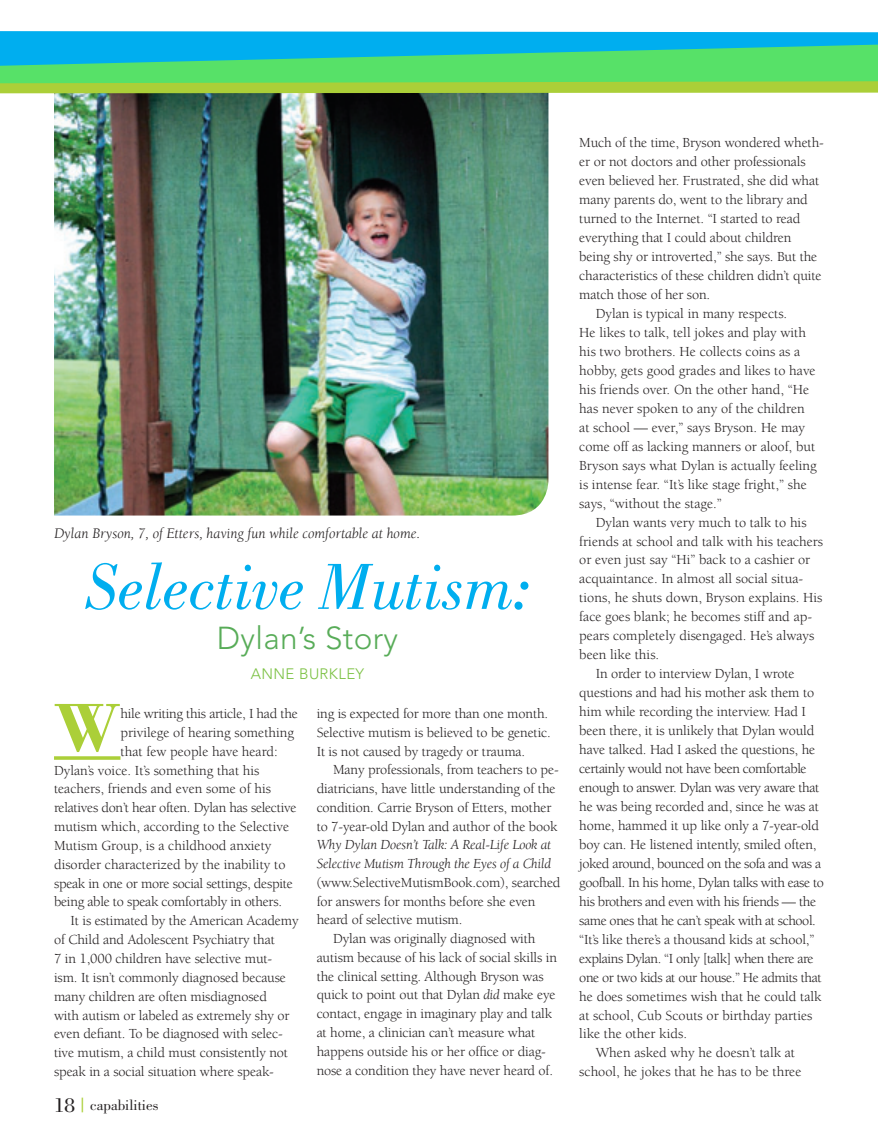
<style>
.page{position:relative;width:878px;height:1148px;background:#fff}
.page>*{position:absolute;margin:0;border:0;box-sizing:border-box;transform-origin:0 0}
.t1{font:700 70.35px "Bodoni";color:#abcf38}
.t2{font:italic 67.35px "Bodoni";color:#00aeef}
.t3{font:300 31.5px "Avenir";letter-spacing:.01em;color:#58ac58}
.t4{font:italic 15px "Berkeley";color:#231f20}
.t5{font:15px "Bodoni";color:#231f20}
.t6{font:300 15px "Avenir";letter-spacing:.025em;color:#7bc142}
.t7{font:14.25px/18.8px "Berkeley";letter-spacing:-.01em;color:#231f20}
.t8{font:14.25px "Berkeley";letter-spacing:-.03em;color:#231f20}
.t9{font:italic 14.25px/18.8px "Berkeley";letter-spacing:-.01em;color:#231f20}
.s1{font-size:21px}
.s2{font-size:21px;color:#abcf38}
.s3{font-style:italic}
</style>
<div class="page">
<hr style="left:54px;top:756px;width:66px;height:3px;background:#abcf38">
<img style="left:54px;top:93px;width:494px;height:422px">
<div style="left:0;top:83px;width:878px;height:10px;background:#abcf38"></div>
<svg style="left:0;top:31px;width:878px;height:52px;background:#33caa6"></svg>
<p class="t4" style="left:54px;top:525px;width:368px">Dylan Bryson, 7, of Etters, having fun while comfortable at home.</p>
<h2 class="t2" style="left:85px;top:549px;width:447px">Selective Mutism:</h2>
<h3 class="t3" style="left:217px;top:620px;width:183px">DYLAN’S STORY</h3>
<p class="t6" style="left:251px;top:665px;width:69px">ANNE BURKLEY</p>
<h1 class="t1" style="left:54px;top:683px;width:68px">W</h1>
<p class="t7" style="left:120px;top:704px;width:179px">hile writing this article, I had the</p>
<p class="t7" style="left:120px;top:723px;width:175px">privilege of hearing something</p>
<p class="t7" style="left:120px;top:742px;width:159px">that few people have heard:</p>
<p class="t7" style="left:54px;top:761px;width:207px">Dylan’s voice. It’s something that his</p>
<p class="t7" style="left:54px;top:779px;width:218px">teachers, friends and even some of his</p>
<p class="t7" style="left:54px;top:798px;width:244px">relatives don’t hear often. Dylan has selective</p>
<p class="t7" style="left:54px;top:817px;width:237px">mutism which, according to the Selective</p>
<p class="t7" style="left:54px;top:836px;width:219px">Mutism Group, is a childhood anxiety</p>
<p class="t7" style="left:54px;top:855px;width:233px">disorder characterized by the inability to</p>
<p class="t7" style="left:54px;top:874px;width:240px">speak in one or more social settings, despite</p>
<p class="t7" style="left:54px;top:893px;width:229px">being able to speak comfortably in others.</p>
<p class="t7" style="left:70px;top:911px;width:229px">It is estimated by the American Academy</p>
<p class="t7" style="left:54px;top:930px;width:222px">of Child and Adolescent Psychiatry that</p>
<p class="t7" style="left:54px;top:949px;width:220px">7 in 1,000 children have selective mut-</p>
<p class="t7" style="left:54px;top:968px;width:233px">ism. It isn’t commonly diagnosed because</p>
<p class="t7" style="left:54px;top:987px;width:214px">many children are often misdiagnosed</p>
<p class="t7" style="left:54px;top:1006px;width:237px">with autism or labeled as extremely shy or</p>
<p class="t7" style="left:54px;top:1024px;width:230px">even defiant. To be diagnosed with selec-</p>
<p class="t7" style="left:54px;top:1043px;width:235px">tive mutism, a child must consistently not</p>
<p class="t7" style="left:54px;top:1062px;width:221px">speak in a social situation where speak-</p>
<p class="t5" style="left:54px;top:1096px;width:106px"><span class="s1">18</span> <span class="s2">|</span> capabilities</p>
<p class="t7" style="left:316px;top:704px;width:236px">ing is expected for more than one month.<br>Selective mutism is believed to be genetic.<br>It is not caused by tragedy or trauma.</p>
<p class="t7" style="left:316px;top:760px;width:244px;text-indent:17px">Many professionals, from teachers to pe&shy;diatricians, have little understanding of the condition. Carrie Bryson of Etters, mother to 7-year-old Dylan and author of the book</p>
<p class="t9" style="left:316px;top:836px;width:236px">Why Dylan Doesn’t Talk: A Real-Life Look at<br>Selective Mutism Through the Eyes of a Child</p>
<p class="t7" style="left:316px;top:873px;width:245px">(www.SelectiveMutismBook.com), searched</p>
<p class="t7" style="left:316px;top:892px;width:220px">for answers for months before she even</p>
<p class="t7" style="left:316px;top:911px;width:147px">heard of selective mutism.</p>
<p class="t7" style="left:333px;top:929px;width:204px">Dylan was originally diagnosed with</p>
<p class="t7" style="left:316px;top:948px;width:242px">autism because of his lack of social skills in</p>
<p class="t7" style="left:316px;top:967px;width:228px">the clinical setting. Although Bryson was</p>
<p class="t7" style="left:316px;top:986px;width:240px">quick to point out that Dylan <span class="s3">did</span> make eye</p>
<p class="t7" style="left:316px;top:1004px;width:237px">contact, engage in imaginary play and talk</p>
<p class="t7" style="left:316px;top:1023px;width:220px">at home, a clinician can’t measure what</p>
<p class="t7" style="left:316px;top:1042px;width:231px">happens outside his or her office or diag-</p>
<p class="t7" style="left:316px;top:1061px;width:238px">nose a condition they have never heard of.</p>
<p class="t7" style="left:579px;top:134px;width:246px">Much of the time, Bryson wondered wheth-</p>
<p class="t7" style="left:579px;top:153px;width:228px">er or not doctors and other professionals</p>
<p class="t7" style="left:579px;top:172px;width:241px">even believed her. Frustrated, she did what</p>
<p class="t7" style="left:579px;top:191px;width:230px">many parents do, went to the library and</p>
<p class="t7" style="left:579px;top:210px;width:222px">turned to the Internet. “I started to read</p>
<p class="t7" style="left:579px;top:228px;width:214px">everything that I could about children</p>
<p class="t7" style="left:579px;top:247px;width:239px">being shy or introverted,” she says. But the</p>
<p class="t7" style="left:579px;top:266px;width:244px">characteristics of these children didn’t quite</p>
<p class="t7" style="left:579px;top:285px;width:132px">match those of her son.</p>
<p class="t7" style="left:595px;top:304px;width:193px">Dylan is typical in many respects.</p>
<p class="t7" style="left:579px;top:323px;width:228px">He likes to talk, tell jokes and play with</p>
<p class="t7" style="left:579px;top:342px;width:222px">his two brothers. He collects coins as a</p>
<p class="t7" style="left:579px;top:361px;width:238px">hobby, gets good grades and likes to have</p>
<p class="t7" style="left:579px;top:380px;width:231px">his friends over. On the other hand, “He</p>
<p class="t7" style="left:579px;top:399px;width:227px">has never spoken to any of the children</p>
<p class="t7" style="left:579px;top:418px;width:227px">at school — ever,” says Bryson. He may</p>
<p class="t7" style="left:579px;top:437px;width:237px">come off as lacking manners or aloof, but</p>
<p class="t7" style="left:579px;top:456px;width:239px">Bryson says what Dylan is actually feeling</p>
<p class="t7" style="left:579px;top:475px;width:229px">is intense fear. “It’s like stage fright,” she</p>
<p class="t7" style="left:579px;top:494px;width:144px">says, “without the stage.”</p>
<p class="t7" style="left:595px;top:513px;width:212px">Dylan wants very much to talk to his</p>
<p class="t7" style="left:579px;top:532px;width:245px">friends at school and talk with his teachers</p>
<p class="t7" style="left:579px;top:551px;width:232px">or even just say “Hi” back to a cashier or</p>
<p class="t7" style="left:579px;top:570px;width:225px">acquaintance. In almost all social situa-</p>
<p class="t7" style="left:579px;top:589px;width:245px">tions, he shuts down, Bryson explains. His</p>
<p class="t7" style="left:579px;top:608px;width:234px">face goes blank; he becomes stiff and ap-</p>
<p class="t7" style="left:579px;top:626px;width:236px">pears completely disengaged. He’s always</p>
<p class="t7" style="left:579px;top:645px;width:81px">been like this.</p>
<p class="t7" style="left:595px;top:664px;width:200px">In order to interview Dylan, I wrote</p>
<p class="t7" style="left:579px;top:683px;width:236px">questions and had his mother ask them to</p>
<p class="t7" style="left:579px;top:702px;width:228px">him while recording the interview. Had I</p>
<p class="t7" style="left:579px;top:721px;width:237px">been there, it is unlikely that Dylan would</p>
<p class="t7" style="left:579px;top:740px;width:237px">have talked. Had I asked the questions, he</p>
<p class="t8" style="left:579px;top:761px;width:229px">certainly would not have been comfortable</p>
<p class="t8" style="left:579px;top:780px;width:241px">enough to answer. Dylan was very aware that</p>
<p class="t7" style="left:579px;top:797px;width:241px">he was being recorded and, since he was at</p>
<p class="t7" style="left:579px;top:816px;width:241px">home, hammed it up like only a 7-year-old</p>
<p class="t7" style="left:579px;top:835px;width:239px">boy can. He listened intently, smiled often,</p>
<p class="t8" style="left:579px;top:855px;width:243px">joked around, bounced on the sofa and was a</p>
<p class="t8" style="left:579px;top:874px;width:246px">goofball. In his home, Dylan talks with ease to</p>
<p class="t8" style="left:579px;top:893px;width:238px">his brothers and even with his friends — the</p>
<p class="t8" style="left:579px;top:912px;width:238px">same ones that he can’t speak with at school.</p>
<p class="t7" style="left:579px;top:930px;width:237px">“It’s like there’s a thousand kids at school,”</p>
<p class="t8" style="left:579px;top:950px;width:236px">explains Dylan. “I only [talk] when there are</p>
<p class="t8" style="left:579px;top:969px;width:244px">one or two kids at our house.” He admits that</p>
<p class="t7" style="left:579px;top:987px;width:244px">he does sometimes wish that he could talk</p>
<p class="t7" style="left:579px;top:1006px;width:234px">at school, Cub Scouts or birthday parties</p>
<p class="t7" style="left:579px;top:1024px;width:109px">like the other kids.</p>
<p class="t7" style="left:595px;top:1043px;width:201px">When asked why he doesn’t talk at</p>
<p class="t7" style="left:579px;top:1062px;width:224px">school, he jokes that he has to be three</p>
</div>
